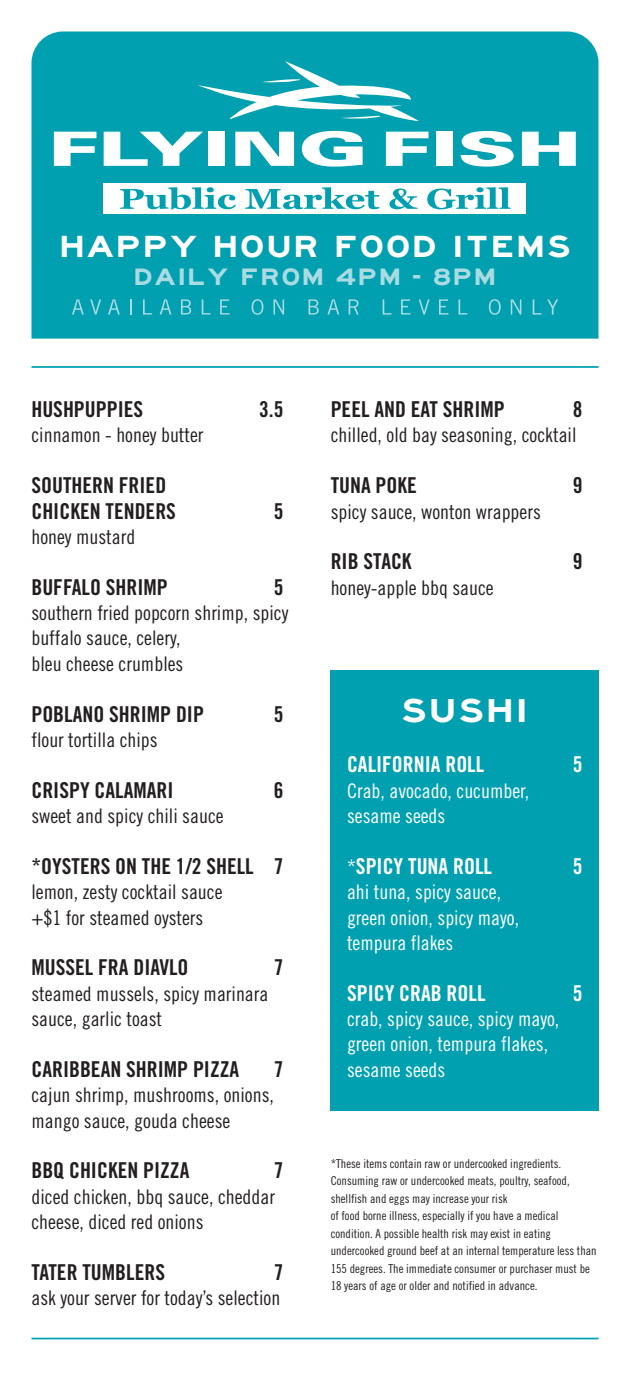
<style>
.page{position:relative;width:630px;height:1386px;background:#fff}
.page>*{position:absolute;margin:0;border:0;box-sizing:border-box;transform-origin:0 0}
.t1{font:34.12px "Freeway Gothic";color:#fff;scale:1.2 1}
.t2{font:31.5px "Freeway Gothic";color:#fff;scale:1.2 1}
.t3{font:24.5px "Freeway Gothic";color:#aadbe2;scale:1.2 1}
.t4{font:21.88px/25.4px "Trade Gothic Bold Cond Twenty";color:#231f20}
.t5{font:21.88px "Trade Gothic Bold Cond Twenty";color:#fff}
.t6{font:20.12px/25.4px "Trade Gothic Cond Eighteen";color:#231f20}
.t7{font:20.12px/25.4px "Trade Gothic Cond Eighteen";color:#fff}
.t8{font:12.25px/17.5px "Trade Gothic Cond Eighteen";color:#231f20}
.s1{font-family:"Trade Gothic Cond Eighteen";font-size:20.12px}
</style>
<div class="page">
<div style="left:330px;top:670px;width:268px;height:441px;background:#00a0b0"></div>
<div style="left:32px;top:32px;width:566px;height:307px;background:#00a0b0"></div>
<div style="left:104px;top:183px;width:422px;height:31px;background:#fff"></div>
<svg style="left:120px;top:187px;width:116px;height:23px"></svg>
<svg style="left:245px;top:187px;width:134px;height:22px"></svg>
<svg style="left:389px;top:189px;width:29px;height:20px"></svg>
<svg style="left:427px;top:187px;width:84px;height:22px"></svg>
<svg style="left:198px;top:61px;width:221px;height:60px"></svg>
<svg style="left:54px;top:132px;width:42px;height:34px"></svg>
<svg style="left:104px;top:132px;width:99px;height:34px"></svg>
<div style="left:209px;top:132px;width:16px;height:34px;background:#fff"></div>
<svg style="left:235px;top:132px;width:59px;height:34px"></svg>
<svg style="left:302px;top:131px;width:61px;height:36px"></svg>
<svg style="left:386px;top:132px;width:43px;height:34px"></svg>
<div style="left:436px;top:132px;width:16px;height:34px;background:#fff"></div>
<svg style="left:461px;top:131px;width:53px;height:36px"></svg>
<svg style="left:522px;top:132px;width:54px;height:34px"></svg>
<svg style="left:72px;top:299px;width:12px;height:16px"></svg>
<svg style="left:90px;top:299px;width:11px;height:16px"></svg>
<svg style="left:108px;top:299px;width:12px;height:16px"></svg>
<svg style="left:130px;top:299px;width:1px;height:16px"></svg>
<svg style="left:143px;top:299px;width:9px;height:16px"></svg>
<svg style="left:160px;top:299px;width:11px;height:16px"></svg>
<svg style="left:181px;top:299px;width:10px;height:16px"></svg>
<svg style="left:202px;top:299px;width:9px;height:16px"></svg>
<svg style="left:220px;top:299px;width:10px;height:16px"></svg>
<svg style="left:252px;top:299px;width:11px;height:16px"></svg>
<svg style="left:273px;top:299px;width:11px;height:16px"></svg>
<svg style="left:308px;top:299px;width:11px;height:16px"></svg>
<svg style="left:327px;top:299px;width:12px;height:16px"></svg>
<svg style="left:349px;top:299px;width:10px;height:16px"></svg>
<svg style="left:383px;top:299px;width:8px;height:16px"></svg>
<svg style="left:401px;top:299px;width:10px;height:16px"></svg>
<svg style="left:419px;top:299px;width:11px;height:16px"></svg>
<svg style="left:439px;top:299px;width:9px;height:16px"></svg>
<svg style="left:459px;top:299px;width:8px;height:16px"></svg>
<svg style="left:489px;top:299px;width:12px;height:16px"></svg>
<svg style="left:511px;top:299px;width:10px;height:16px"></svg>
<svg style="left:533px;top:299px;width:25px;height:16px"></svg>
<hr style="left:32px;top:366px;width:566px;height:2px;background:#00a0b0">
<hr style="left:32px;top:1338px;width:566px;height:1px;background:#00a0b0">
<h2 class="t2" style="left:58px;top:230px;width:429px">HAPPY HOUR FOOD ITEMS</h2>
<p class="t3" style="left:133px;top:264px;width:305px">DAILY FROM 4PM - 8PM</p>
<p class="t4" style="left:31px;top:396px;width:113px">HUSHPUPPIES</p>
<p class="t4" style="left:259px;top:396px;width:26px">3.5</p>
<p class="t6" style="left:31px;top:422px;width:174px">cinnamon - honey butter</p>
<p class="t4" style="left:31px;top:472px;width:146px">SOUTHERN FRIED<br>CHICKEN TENDERS</p>
<p class="t4" style="left:274px;top:498px;width:11px">5</p>
<p class="t6" style="left:31px;top:524px;width:105px">honey mustard</p>
<p class="t4" style="left:31px;top:574px;width:138px">BUFFALO SHRIMP</p>
<p class="t4" style="left:274px;top:574px;width:11px">5</p>
<p class="t6" style="left:31px;top:600px;width:259px">southern fried popcorn shrimp, spicy buffalo sauce, celery,<br>bleu cheese crumbles</p>
<p class="t4" style="left:31px;top:701px;width:174px">POBLANO SHRIMP DIP</p>
<p class="t4" style="left:274px;top:701px;width:11px">5</p>
<p class="t6" style="left:31px;top:727px;width:128px">flour tortilla chips</p>
<p class="t4" style="left:31px;top:777px;width:144px">CRISPY CALAMARI</p>
<p class="t4" style="left:274px;top:777px;width:11px">6</p>
<p class="t6" style="left:31px;top:803px;width:194px">sweet and spicy chili sauce</p>
<p class="t4" style="left:31px;top:853px;width:254px">*OYSTERS ON THE 1/2 SHELL 7</p>
<p class="t6" style="left:31px;top:879px;width:193px">lemon, zesty cocktail sauce +$1 for steamed oysters</p>
<p class="t4" style="left:31px;top:955px;width:159px">MUSSEL FRA DIAVLO</p>
<p class="t4" style="left:274px;top:955px;width:11px">7</p>
<p class="t6" style="left:31px;top:981px;width:238px">steamed mussels, spicy marinara sauce, garlic toast</p>
<p class="t4" style="left:31px;top:1056px;width:209px">CARIBBEAN SHRIMP PIZZA</p>
<p class="t4" style="left:274px;top:1056px;width:11px">7</p>
<p class="t6" style="left:31px;top:1082px;width:244px">cajun shrimp, mushrooms, onions, mango sauce, gouda cheese</p>
<p class="t4" style="left:31px;top:1158px;width:159px">BBQ CHICKEN PIZZA</p>
<p class="t4" style="left:274px;top:1158px;width:11px">7</p>
<p class="t6" style="left:31px;top:1184px;width:245px">diced chicken, bbq sauce, cheddar cheese, diced red onions</p>
<p class="t4" style="left:31px;top:1259px;width:135px">TATER TUMBLERS</p>
<p class="t4" style="left:274px;top:1259px;width:11px">7</p>
<p class="t6" style="left:31px;top:1285px;width:250px">ask your server for today’s selection</p>
<p class="t4" style="left:331px;top:396px;width:176px">PEEL AND EAT SHRIMP</p>
<p class="t4" style="left:573px;top:396px;width:11px">8</p>
<p class="t6" style="left:331px;top:422px;width:247px">chilled, old bay seasoning, cocktail</p>
<p class="t4" style="left:331px;top:472px;width:88px">TUNA POKE</p>
<p class="t4" style="left:573px;top:472px;width:11px">9</p>
<p class="t6" style="left:331px;top:498px;width:212px">spicy sauce, wonton wrappers</p>
<p class="t4" style="left:331px;top:549px;width:83px">RIB STACK</p>
<p class="t4" style="left:573px;top:549px;width:11px">9</p>
<p class="t6" style="left:331px;top:575px;width:165px">honey-apple bbq sauce</p>
<h1 class="t1" style="left:400px;top:692px;width:109px">SUSHI</h1>
<p class="t5" style="left:347px;top:751px;width:139px">CALIFORNIA ROLL</p>
<p class="t5" style="left:573px;top:751px;width:11px">5</p>
<p class="t7" style="left:347px;top:778px;width:184px">Crab, avocado, cucumber, sesame seeds</p>
<p class="t5" style="left:347px;top:853px;width:147px"><span class="s1">*</span>SPICY TUNA ROLL</p>
<p class="t5" style="left:573px;top:853px;width:11px">5</p>
<p class="t7" style="left:347px;top:879px;width:174px">ahi tuna, spicy sauce, green onion, spicy mayo, tempura flakes</p>
<p class="t5" style="left:347px;top:980px;width:140px">SPICY CRAB ROLL</p>
<p class="t5" style="left:573px;top:980px;width:11px">5</p>
<p class="t7" style="left:347px;top:1006px;width:214px">crab, spicy sauce, spicy mayo, green onion, tempura flakes, sesame seeds</p>
<p class="t8" style="left:331px;top:1155px;width:268px">*These items contain raw or undercooked ingredients.<br>Consuming raw or undercooked meats, poultry, seafood, shellfish and eggs may increase your risk<br>of food borne illness, especially if you have a medical condition. A possible health risk may exist in eating undercooked ground beef at an internal temperature less than 155 degrees. The immediate consumer or purchaser must be 18 years of age or older and notified in advance.</p>
</div>
